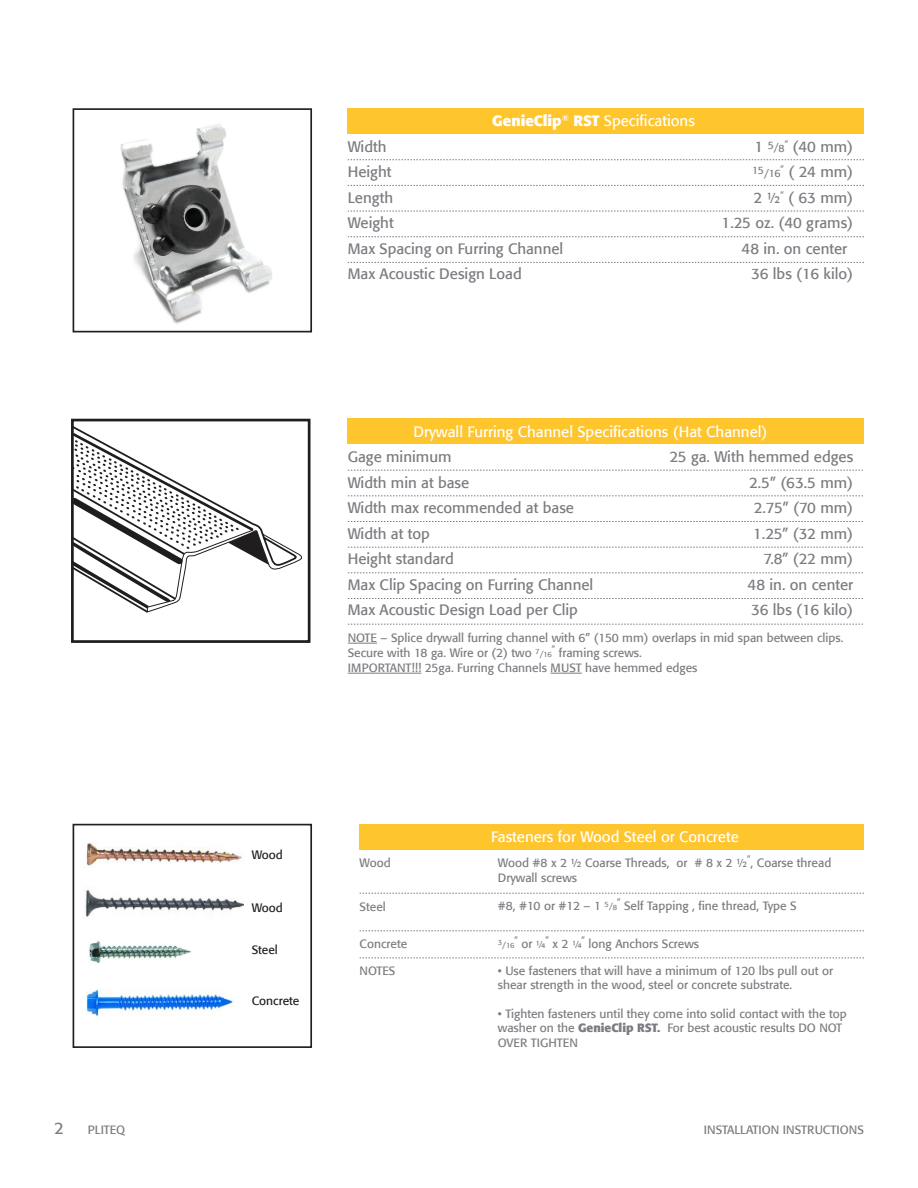
<style>
.page{position:relative;width:918px;height:1188px;background:#fff}
.page>*{position:absolute;margin:0;border:0;box-sizing:border-box;transform-origin:0 0}
.t1{font:16.5px "Formata";color:#7b7c81}
.t2{font:15px "Formata";color:#7b7c81}
.t3{font:15px "Formata";color:#fff}
.t4{font:12px/14.4px "Formata";color:#7b7c81}
.t5{font:12px "Formata";color:#231f20}
.t6{font:10.5px "Formata";color:#7b7c81}
.t7{font:7.5px "Formata";color:#7b7c81}
.s1{font-weight:700}
.s2{font-size:15px}
.s3{font-size:8.25px}
.s4{font-size:7.5px}
.s5{font-size:10.5px}
</style>
<div class="page">
<div style="left:348px;top:108px;width:516px;height:26px;background:#ffc52d"></div>
<svg style="left:348px;top:159px;width:516px;height:1px"></svg>
<svg style="left:348px;top:185px;width:516px;height:1px"></svg>
<svg style="left:348px;top:211px;width:516px;height:1px"></svg>
<svg style="left:348px;top:236px;width:516px;height:1px"></svg>
<svg style="left:348px;top:262px;width:516px;height:1px"></svg>
<svg style="left:75px;top:427px;width:228px;height:186px"></svg>
<div style="left:71px;top:419px;width:239px;height:224px;border:3px solid #201d1e"></div>
<div style="left:348px;top:419px;width:516px;height:25px;background:#ffc52d"></div>
<svg style="left:348px;top:643px;width:29px;height:1px"></svg>
<hr style="left:348px;top:673px;width:73px;height:1px;background:#7b7c81">
<hr style="left:551px;top:673px;width:31px;height:1px;background:#7b7c81">
<svg style="left:348px;top:470px;width:515px;height:1px"></svg>
<svg style="left:348px;top:496px;width:515px;height:1px"></svg>
<svg style="left:348px;top:521px;width:515px;height:1px"></svg>
<svg style="left:348px;top:547px;width:515px;height:1px"></svg>
<svg style="left:348px;top:573px;width:515px;height:1px"></svg>
<svg style="left:348px;top:598px;width:515px;height:1px"></svg>
<svg style="left:348px;top:624px;width:515px;height:1px"></svg>
<img style="left:89px;top:941px;width:102px;height:22px">
<img style="left:85px;top:890px;width:158px;height:27px">
<img style="left:86px;top:843px;width:157px;height:23px">
<img style="left:86px;top:990px;width:147px;height:26px">
<div style="left:73px;top:824px;width:239px;height:224px;border:2px solid #231f20"></div>
<div style="left:360px;top:824px;width:504px;height:25px;background:#ffc52d"></div>
<svg style="left:360px;top:893px;width:504px;height:1px"></svg>
<svg style="left:360px;top:931px;width:504px;height:1px"></svg>
<svg style="left:360px;top:958px;width:504px;height:1px"></svg>
<img style="left:120px;top:124px;width:152px;height:200px">
<div style="left:73px;top:108px;width:239px;height:224px;border:2px solid #231f20"></div>
<p class="t3" style="left:492px;top:112px;width:204px"><span class="s1">GenieClip</span><sup>®</sup> <span class="s1">RST</span> Specifications</p>
<p class="t2" style="left:348px;top:137px;width:40px">Width</p>
<p class="t6" style="left:755px;top:141px;width:32px"><span class="s2">1</span> 5/8</p>
<p class="t2" style="left:785px;top:137px;width:70px"><sup>”</sup> (40 mm)</p>
<p class="t2" style="left:348px;top:163px;width:45px">Height</p>
<p class="t6" style="left:752px;top:167px;width:30px">15/16</p>
<p class="t2" style="left:781px;top:163px;width:74px"><sup>”</sup> ( 24 mm)</p>
<p class="t2" style="left:348px;top:188px;width:47px">Length</p>
<p class="t2" style="left:753px;top:188px;width:101px">2 ½<sup>”</sup> ( 63 mm)</p>
<p class="t2" style="left:348px;top:214px;width:47px">Weight</p>
<p class="t2" style="left:722px;top:214px;width:133px">1.25 oz. (40 grams)</p>
<p class="t2" style="left:348px;top:239px;width:217px">Max Spacing on Furring Channel</p>
<p class="t2" style="left:742px;top:239px;width:107px">48 in. on center</p>
<p class="t2" style="left:348px;top:265px;width:176px">Max Acoustic Design Load</p>
<p class="t2" style="left:751px;top:265px;width:103px">36 lbs (16 kilo)</p>
<p class="t3" style="left:413px;top:422px;width:356px">Drywall Furring Channel Specifications (Hat Channel)</p>
<p class="t2" style="left:348px;top:448px;width:105px">Gage minimum</p>
<p class="t2" style="left:669px;top:448px;width:185px">25 ga. With hemmed edges</p>
<p class="t2" style="left:348px;top:473px;width:123px">Width min at base</p>
<p class="t2" style="left:749px;top:473px;width:106px">2.5” (63.5 mm)</p>
<p class="t2" style="left:348px;top:499px;width:228px">Width max recommended at base</p>
<p class="t2" style="left:754px;top:499px;width:101px">2.75” (70 mm)</p>
<p class="t2" style="left:348px;top:524px;width:84px">Width at top</p>
<p class="t2" style="left:753px;top:524px;width:102px">1.25” (32 mm)</p>
<p class="t2" style="left:348px;top:550px;width:108px">Height standard</p>
<p class="t2" style="left:763px;top:550px;width:91px">7.8” (22 mm)</p>
<p class="t2" style="left:348px;top:575px;width:247px">Max Clip Spacing on Furring Channel</p>
<p class="t2" style="left:748px;top:575px;width:107px">48 in. on center</p>
<p class="t2" style="left:348px;top:601px;width:232px">Max Acoustic Design Load per Clip</p>
<p class="t2" style="left:751px;top:601px;width:103px">36 lbs (16 kilo)</p>
<p class="t4" style="left:348px;top:631px;width:497px;line-height:15px">NOTE – Splice drywall furring channel with 6” (150 mm) overlaps in mid span between clips.<br>Secure with 18 ga. Wire or (2) two <sup>7</sup><span class="s3">/</span><span class="s4">16</span><sup>”</sup> framing screws.<br>IMPORTANT!!! 25ga. Furring Channels MUST have hemmed edges</p>
<p class="t5" style="left:252px;top:847px;width:33px">Wood</p>
<p class="t5" style="left:252px;top:901px;width:33px">Wood</p>
<p class="t5" style="left:252px;top:943px;width:28px">Steel</p>
<p class="t5" style="left:252px;top:993px;width:49px">Concrete</p>
<p class="t4" style="left:360px;top:856px;width:33px">Wood</p>
<p class="t4" style="left:360px;top:899px;width:28px">Steel</p>
<p class="t4" style="left:360px;top:937px;width:49px">Concrete</p>
<p class="t4" style="left:360px;top:964px;width:37px">NOTES</p>
<p class="t3" style="left:491px;top:827px;width:249px">Fasteners for Wood Steel or Concrete</p>
<p class="t4" style="left:498px;top:856px;width:335px">Wood #8 x 2 ½ Coarse Threads, or # 8 x 2 ½<sup>”</sup>, Coarse thread<br>Drywall screws</p>
<p class="t4" style="left:498px;top:899px;width:300px">#8, #10 or #12 – 1 <sup>5</sup><span class="s3">/</span><span class="s4">8</span><sup>”</sup> Self Tapping , fine thread, Type S</p>
<p class="t7" style="left:498px;top:941px;width:18px">3<span class="s3">/</span>16</p>
<p class="t4" style="left:514px;top:937px;width:186px"><sup>”</sup> or <span class="s5">¼</span><sup>”</sup> x 2 <span class="s5">¼</span><sup>”</sup> long Anchors Screws</p>
<p class="t4" style="left:498px;top:963px;width:337px">• Use fasteners that will have a minimum of 120 lbs pull out or shear strength in the wood, steel or concrete substrate.</p>
<p class="t4" style="left:498px;top:1007px;width:351px">• Tighten fasteners until they come into solid contact with the top washer on the <span class="s1">GenieClip RST.</span> For best acoustic results DO NOT<br>OVER TIGHTEN</p>
<h1 class="t1" style="left:54px;top:1119px;width:11px">2</h1>
<p class="t4" style="left:88px;top:1123px;width:39px">PLITEQ</p>
<p class="t4" style="left:704px;top:1123px;width:162px">INSTALLATION INSTRUCTIONS</p>
</div>
